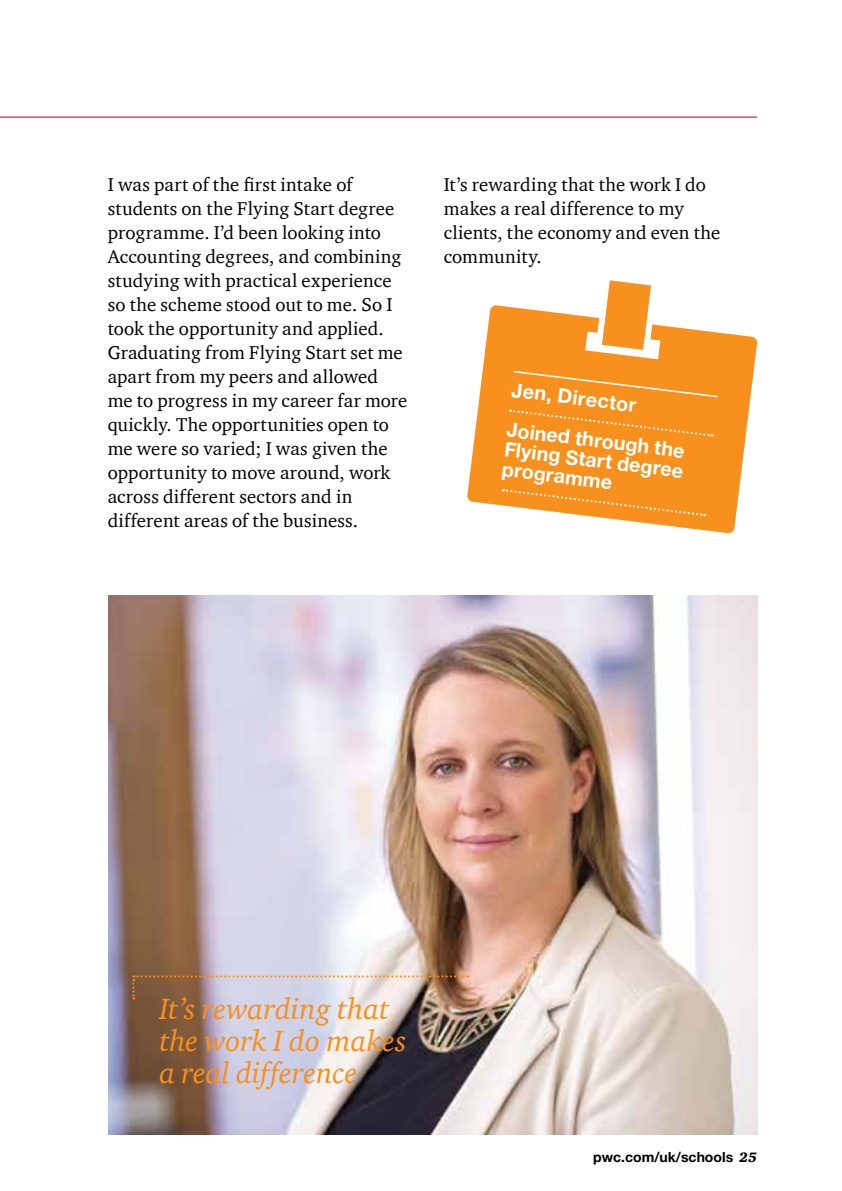
<style>
.page{position:relative;width:842px;height:1191px;background:#fff}
.page>*{position:absolute;margin:0;border:0;box-sizing:border-box;transform-origin:0 0}
.t1{font:italic 30px/32px "ITC Charter Com";letter-spacing:-.005em;color:#f7901d}
.t2{font:700 20px/39.8px "Helvetica Neue";color:#fff}
.t3{font:19px/24px "ITC Charter Com";letter-spacing:.01em;color:#000}
.t4{font:700 14px "Helvetica Neue";color:#000}
.s1{font-family:"ITC Charter Com";font-weight:900;font-style:italic}
</style>
<div class="page">
<hr style="left:0;top:116px;width:757px;height:2px;background:#ef3f62">
<img style="left:108px;top:595px;width:649px;height:539px">
<svg style="left:467px;top:280px;width:290px;height:253px;fill:#f7901d"></svg>
<svg style="left:512px;top:370px;width:207px;height:28px;background:#f79529"></svg>
<svg style="left:503px;top:488px;width:202px;height:29px;background:#f79d37"></svg>
<div style="left:510px;top:409px;width:202px;height:28px;background:#f7901d"></div>
<svg style="left:132px;top:975px;width:337px;height:24px;background:#bfada6"></svg>
<p class="t3" style="left:108px;top:172px;width:301px">I was part of the first intake of students on the Flying Start degree programme. I’d been looking into Accounting degrees, and combining studying with practical experience so the scheme stood out to me. So I took the opportunity and applied.<br>Graduating from Flying Start set me apart from my peers and allowed me to progress in my career far more quickly. The opportunities open to me were so varied; I was given the opportunity to move around, work across different sectors and in different areas of the business.</p>
<p class="t3" style="left:444px;top:172px;width:278px">It’s rewarding that the work I do makes a real difference to my clients, the economy and even the community.</p>
<p class="t2" style="left:514px;top:369px;width:181px;rotate:7deg">Jen, Director<br>Joined through the</p>
<p class="t2" style="left:506px;top:438px;width:182px;line-height:20px;rotate:7deg">Flying Start degree programme</p>
<h1 class="t1" style="left:159px;top:993px;width:249px">It’s rewarding that the work I do makes a real difference</h1>
<p class="t4" style="left:593px;top:1148px;width:165px">pwc.com/uk/schools <span class="s1">25</span></p>
</div>
